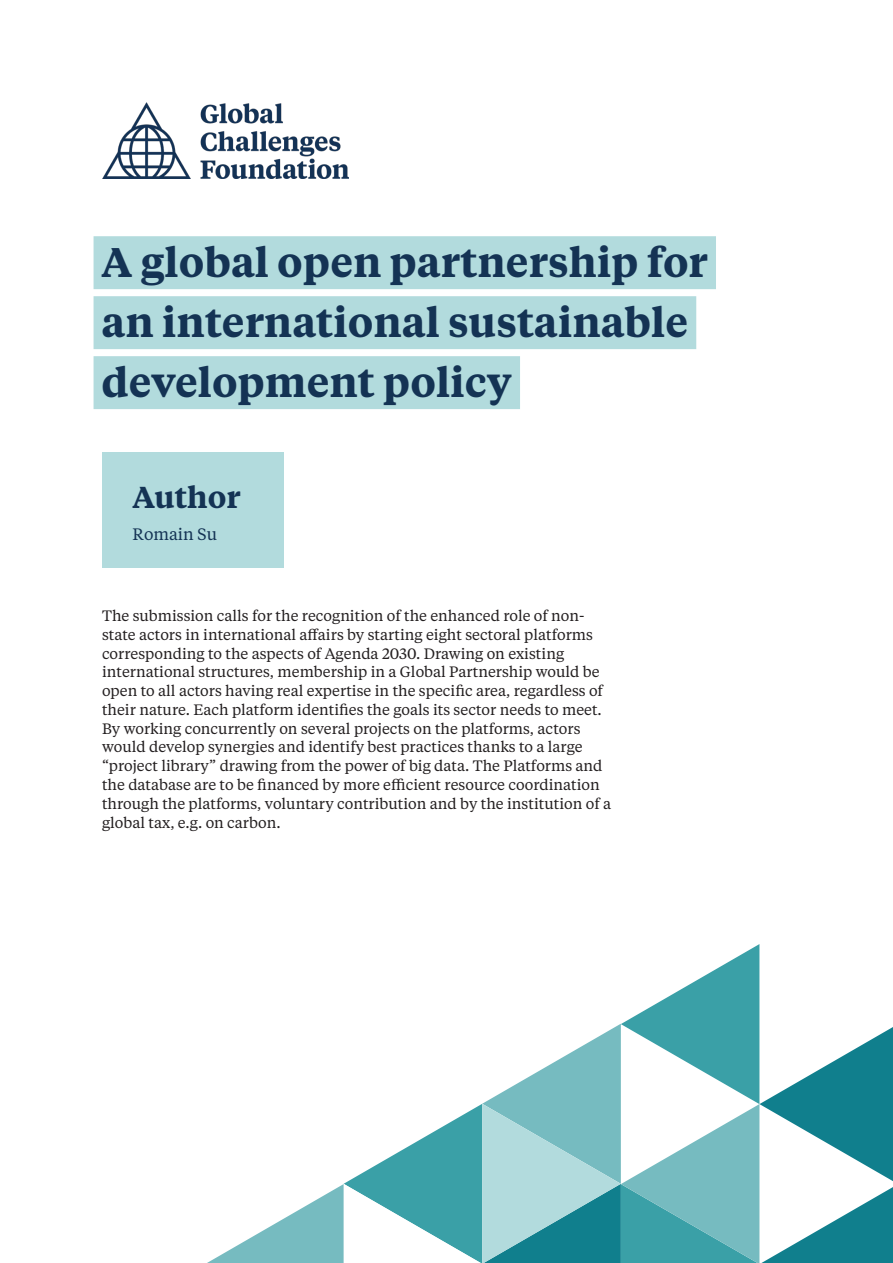
<style>
.page{position:relative;width:893px;height:1263px;background:#fff}
.page>*{position:absolute;margin:0;border:0;box-sizing:border-box;transform-origin:0 0}
.Fact_box_heading{font:600 41.1px "Tiempos Text";color:#143354}
.Fact_box_heading-2{font:600 30px "Tiempos Text";color:#143354}
.Fact_box_heading-3{font:16.5px "Tiempos Text";color:#143354}
.t1{font:15px/18.8px "Tiempos Text";color:#231f20}
</style>
<div class="page">
<img style="left:102px;top:102px;width:246px;height:77px">
<div style="left:94px;top:236px;width:622px;height:53px;background:#b2dbdd"></div>
<div style="left:94px;top:296px;width:602px;height:53px;background:#b2dbdd"></div>
<div style="left:94px;top:356px;width:426px;height:53px;background:#b2dbdd"></div>
<svg style="left:207px;top:944px;width:686px;height:319px"></svg>
<div style="left:102px;top:452px;width:181px;height:115px;background:#b2dbdd"></div>
<p class="Fact_box_heading" style="left:102px;top:233px;width:608px">A global open partnership for</p>
<p class="Fact_box_heading" style="left:102px;top:293px;width:588px">an international sustainable</p>
<p class="Fact_box_heading" style="left:102px;top:353px;width:412px">development policy</p>
<p class="Fact_box_heading-2" style="left:133px;top:477px;width:109px">Author</p>
<p class="Fact_box_heading-3" style="left:133px;top:523px;width:86px">Romain Su</p>
<p class="t1" style="left:102px;top:606px;width:511px">The submission calls for the recognition of the enhanced role of non&shy;state actors in international affairs by starting eight sectoral platforms corresponding to the aspects of Agenda 2030. Drawing on existing international structures, membership in a Global Partnership would be open to all actors having real expertise in the specific area, regardless of their nature. Each platform identifies the goals its sector needs to meet.<br>By working concurrently on several projects on the platforms, actors would develop synergies and identify best practices thanks to a large “project library” drawing from the power of big data. The Platforms and the database are to be financed by more efficient resource coordination through the platforms, voluntary contribution and by the institution of a global tax, e.g. on carbon.</p>
</div>
